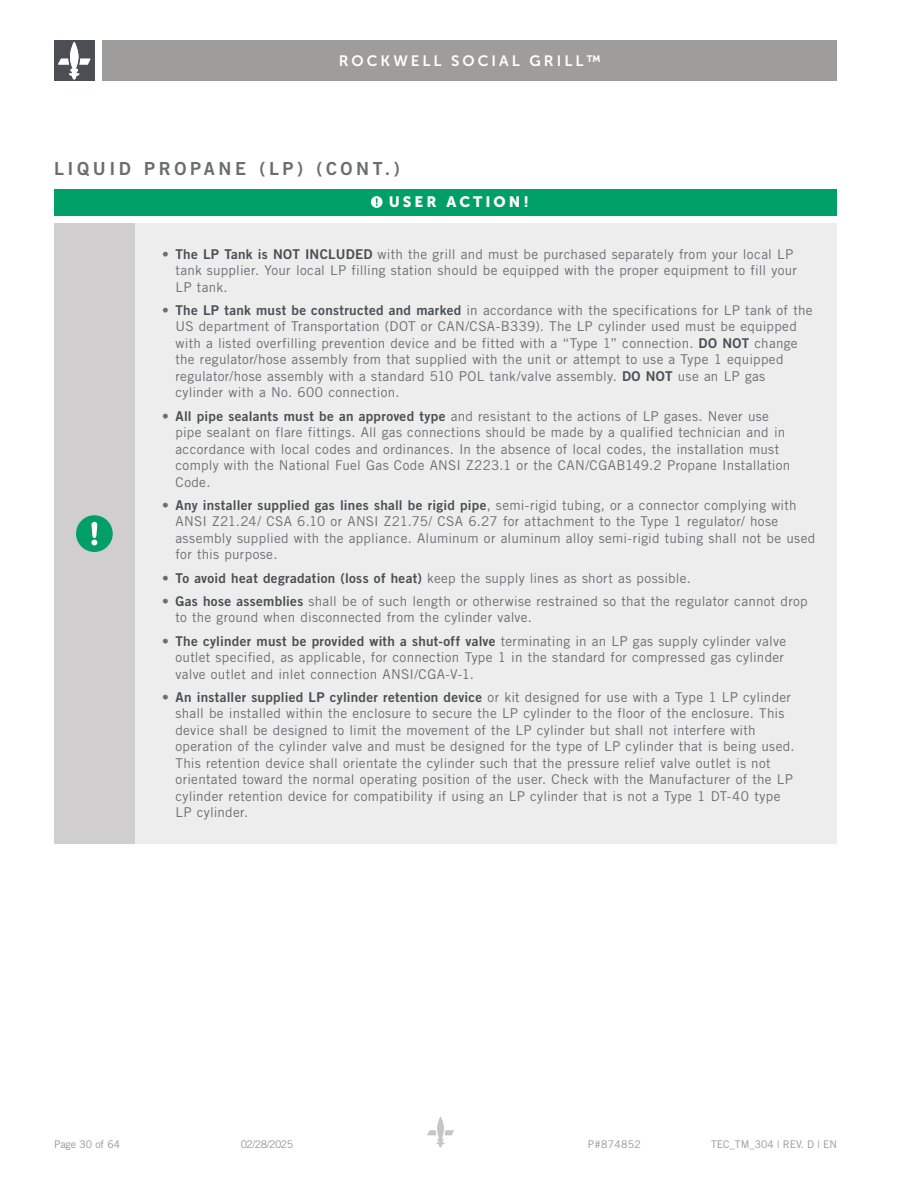
<style>
.page{position:relative;width:918px;height:1188px;background:#fff}
.page>*{position:absolute;margin:0;border:0;box-sizing:border-box;transform-origin:0 0}
.Section_Subhead_letterspaced_h3{font:18px "Trade Gothic LT Std Bd 2";letter-spacing:.2em;color:#6c6d70}
.t1{font:15px "Museo Sans 700";letter-spacing:.2em;color:#fff}
.Table_title_bar{font:15px "Museo Sans 900";letter-spacing:.2em;color:#fff}
.t2{font:13.5px/16.5px "Trade Gothic LT Std";letter-spacing:.02em;color:#6c6d70}
.t3{font:10.5px "Trade Gothic LT Std";color:#939598}
.s1{font-family:"Trade Gothic LT Std Bd 2";color:#4b4e53}
</style>
<div class="page">
<div style="left:103px;top:40px;width:734px;height:41px;background:#9f9c9c"></div>
<div style="left:54px;top:40px;width:40px;height:41px;background:#4b4e53"></div>
<svg style="left:58px;top:42px;width:33px;height:38px"></svg>
<svg style="left:427px;top:1117px;width:27px;height:31px"></svg>
<div style="left:54px;top:189px;width:783px;height:27px;background:#009f68"></div>
<div style="left:54px;top:223px;width:81px;height:621px;background:#d0cece"></div>
<div style="left:135px;top:223px;width:702px;height:621px;background:#ededed"></div>
<svg style="left:371px;top:196px;width:12px;height:12px"></svg>
<div style="left:76px;top:515px;width:37px;height:37px;background:#009f68;border-radius:50%"></div>
<svg style="left:91px;top:522px;width:6px;height:23px"></svg>
<p class="t1" style="left:339px;top:53px;width:263px">ROCKWELL SOCIAL GRILL™</p>
<p class="Section_Subhead_letterspaced_h3" style="left:54px;top:157px;width:347px">LIQUID PROPANE (LP) (CONT.)</p>
<p class="Table_title_bar" style="left:389px;top:194px;width:142px">USER ACTION!</p>
<p class="t2" style="left:176px;top:246px;width:623px;text-indent:-14px">• <span class="s1">The LP Tank is NOT INCLUDED</span> with the grill and must be purchased separately from your local LP tank supplier. Your local LP filling station should be equipped with the proper equipment to fill your<br>LP tank.</p>
<p class="t2" style="left:176px;top:302px;width:639px;text-indent:-14px">• <span class="s1">The LP tank must be constructed and marked</span> in accordance with the specifications for LP tank of the US department of Transportation (DOT or CAN/CSA-B339). The LP cylinder used must be equipped with a listed overfilling prevention device and be fitted with a “Type 1” connection. <span class="s1">DO NOT</span> change the regulator/hose assembly from that supplied with the unit or attempt to use a Type 1 equipped regulator/hose assembly with a standard 510 POL tank/valve assembly. <span class="s1">DO NOT</span> use an LP gas cylinder with a No. 600 connection.</p>
<p class="t2" style="left:176px;top:408px;width:616px;text-indent:-14px">• <span class="s1">All pipe sealants must be an approved type</span> and resistant to the actions of LP gases. Never use pipe sealant on flare fittings. All gas connections should be made by a qualified technician and in accordance with local codes and ordinances. In the absence of local codes, the installation must comply with the National Fuel Gas Code ANSI Z223.1 or the CAN/CGAB149.2 Propane Installation Code.</p>
<p class="t2" style="left:176px;top:497px;width:641px;text-indent:-14px">• <span class="s1">Any installer supplied gas lines shall be rigid pipe</span>, semi-rigid tubing, or a connector complying with ANSI Z21.24/ CSA 6.10 or ANSI Z21.75/ CSA 6.27 for attachment to the Type 1 regulator/ hose assembly supplied with the appliance. Aluminum or aluminum alloy semi-rigid tubing shall not be used for this purpose.</p>
<p class="t2" style="left:162px;top:570px;width:531px">• <span class="s1">To avoid heat degradation (loss of heat)</span> keep the supply lines as short as possible.</p>
<p class="t2" style="left:176px;top:593px;width:634px;text-indent:-14px">• <span class="s1">Gas hose assemblies</span> shall be of such length or otherwise restrained so that the regulator cannot drop to the ground when disconnected from the cylinder valve.</p>
<p class="t2" style="left:176px;top:633px;width:612px;text-indent:-14px">• <span class="s1">The cylinder must be provided with a shut-off valve</span> terminating in an LP gas supply cylinder valve outlet specified, as applicable, for connection Type 1 in the standard for compressed gas cylinder valve outlet and inlet connection ANSI/CGA-V-1.</p>
<p class="t2" style="left:176px;top:689px;width:621px;text-indent:-14px">• <span class="s1">An installer supplied LP cylinder retention device</span> or kit designed for use with a Type 1 LP cylinder shall be installed within the enclosure to secure the LP cylinder to the floor of the enclosure. This device shall be designed to limit the movement of the LP cylinder but shall not interfere with operation of the cylinder valve and must be designed for the type of LP cylinder that is being used.<br>This retention device shall orientate the cylinder such that the pressure relief valve outlet is not orientated toward the normal operating position of the user. Check with the Manufacturer of the LP cylinder retention device for compatibility if using an LP cylinder that is not a Type 1 DT-40 type LP cylinder.</p>
<p class="t3" style="left:54px;top:1137px;width:68px">Page 30 of 64</p>
<p class="t3" style="left:241px;top:1137px;width:54px">02/28/2025</p>
<p class="t3" style="left:588px;top:1137px;width:55px">P#874852</p>
<p class="t3" style="left:711px;top:1137px;width:127px">TEC_TM_304 | REV. D | EN</p>
</div>
